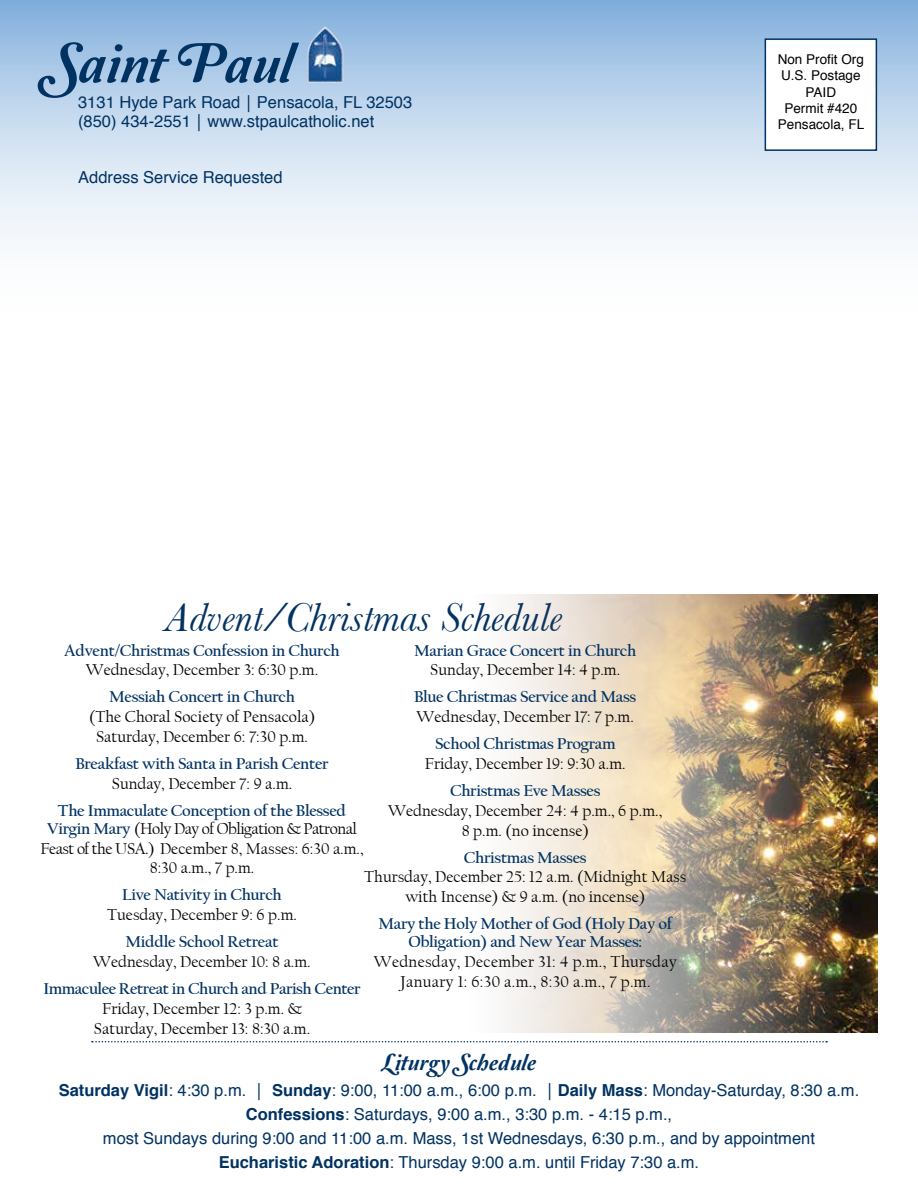
<style>
.page{position:relative;width:918px;height:1188px;background:#fff}
.page>*{position:absolute;margin:0;border:0;box-sizing:border-box;transform-origin:0 0}
.t1{font:58.5px "Amperzand";color:#003262}
.t2{font:italic 42px "Baskerville";color:#003262}
.t3{font:24px "Amperzand";color:#003262}
.t4{font:16.5px/19.8px "Californian FB";color:#000;text-align:center}
.t5{font:700 16.5px/18px "Californian FB";letter-spacing:-.02em;color:#003262;text-align:center}
.t6{font:16.5px/24.3px "Helvetica";color:#003262}
.t7{font:16.5px/19.8px "Californian FB";letter-spacing:.02em;color:#000;text-align:center}
.t8{font:13.5px/16.2px "Helvetica";color:#000;text-align:center}
.s1{font-weight:400;color:#000}
.s2{font-weight:700}
</style>
<div class="page">
<svg style="left:0;top:0;width:918px;height:240px"></svg>
<div style="left:765px;top:38px;width:112px;height:113px;background:#fff;border:2px solid #003262"></div>
<img style="left:307px;top:26px;width:36px;height:57px">
<svg style="left:92px;top:1041px;width:735px;height:1px"></svg>
<img style="left:506px;top:594px;width:372px;height:438px">
<h1 class="t1" style="left:42px;top:33px;width:251px">Saint Paul</h1>
<p class="t6" style="left:78px;top:92px;width:336px;line-height:19.8px">3131 Hyde Park Road│Pensacola, FL 32503 (850) 434-2551│www.stpaulcatholic.net</p>
<p class="t6" style="left:78px;top:166px;width:206px">Address Service Requested</p>
<p class="t8" style="left:778px;top:52px;width:88px">Non Profit Org<br>U.S. Postage<br>PAID<br>Permit #420<br>Pensacola, FL</p>
<h2 class="t2" style="left:165px;top:593px;width:398px">Advent/Christmas Schedule</h2>
<p class="t5" style="left:64px;top:641px;width:277px">Advent/Christmas Confession in Church</p>
<p class="t4" style="left:86px;top:660px;width:234px">Wednesday, December 3: 6:30 p.m.</p>
<p class="t5" style="left:109px;top:688px;width:187px">Messiah Concert in Church</p>
<p class="t4" style="left:89px;top:707px;width:228px">(The Choral Society of Pensacola)<br>Saturday, December 6: 7:30 p.m.</p>
<p class="t5" style="left:75px;top:755px;width:255px">Breakfast with Santa in Parish Center</p>
<p class="t4" style="left:112px;top:774px;width:182px">Sunday, December 7: 9 a.m.</p>
<p class="t5" style="left:47px;top:802px;width:311px">The Immaculate Conception of the Blessed<br>Virgin Mary <span class="s1">(Holy Day of Obligation &amp; Patronal</span></p>
<p class="t4" style="left:41px;top:839px;width:325px">Feast of the USA.) December 8, Masses: 6:30 a.m.,<br>8:30 a.m., 7 p.m.</p>
<p class="t5" style="left:122px;top:886px;width:161px">Live Nativity in Church</p>
<p class="t4" style="left:107px;top:905px;width:191px">Tuesday, December 9: 6 p.m.</p>
<p class="t5" style="left:125px;top:933px;width:155px">Middle School Retreat</p>
<p class="t4" style="left:93px;top:952px;width:219px">Wednesday, December 10: 8 a.m.</p>
<p class="t5" style="left:44px;top:980px;width:319px">Immaculee Retreat in Church and Parish Center</p>
<p class="t4" style="left:94px;top:999px;width:218px">Friday, December 12: 3 p.m. &amp;<br>Saturday, December 13: 8:30 a.m.</p>
<p class="t5" style="left:414px;top:641px;width:224px">Marian Grace Concert in Church</p>
<p class="t4" style="left:430px;top:660px;width:192px">Sunday, December 14: 4 p.m.</p>
<p class="t5" style="left:414px;top:688px;width:224px">Blue Christmas Service and Mass</p>
<p class="t4" style="left:417px;top:707px;width:219px">Wednesday, December 17: 7 p.m.</p>
<p class="t5" style="left:435px;top:735px;width:182px">School Christmas Program</p>
<p class="t4" style="left:425px;top:754px;width:202px">Friday, December 19: 9:30 a.m.</p>
<p class="t5" style="left:450px;top:782px;width:152px">Christmas Eve Masses</p>
<p class="t4" style="left:388px;top:801px;width:275px">Wednesday, December 24: 4 p.m., 6 p.m.,<br>8 p.m. (no incense)</p>
<p class="t5" style="left:464px;top:848px;width:124px">Christmas Masses</p>
<p class="t4" style="left:364px;top:867px;width:324px">Thursday, December 25: 12 a.m. (Midnight Mass with Incense) &amp; 9 a.m. (no incense)</p>
<p class="t5" style="left:378px;top:915px;width:295px">Mary the Holy Mother of God (Holy Day of<br>Obligation) and New Year Masses:</p>
<p class="t7" style="left:374px;top:952px;width:304px">Wednesday, December 31: 4 p.m., Thursday<br>January 1: 6:30 a.m., 8:30 a.m., 7 p.m.</p>
<h3 class="t3" style="left:382px;top:1050px;width:156px">Liturgy Schedule</h3>
<p class="t6" style="left:59px;top:1078px;width:802px;text-align:center"><span class="s2">Saturday Vigil</span>: 4:30 p.m. │ <span class="s2">Sunday</span>: 9:00, 11:00 a.m., 6:00 p.m. │<span class="s2">Daily Mass</span>: Monday-Saturday, 8:30 a.m.<br><span class="s2">Confessions</span>: Saturdays, 9:00 a.m., 3:30 p.m. - 4:15 p.m.,<br>most Sundays during 9:00 and 11:00 a.m. Mass, 1st Wednesdays, 6:30 p.m., and by appointment <span class="s2">Eucharistic Adoration</span>: Thursday 9:00 a.m. until Friday 7:30 a.m.</p>
</div>
